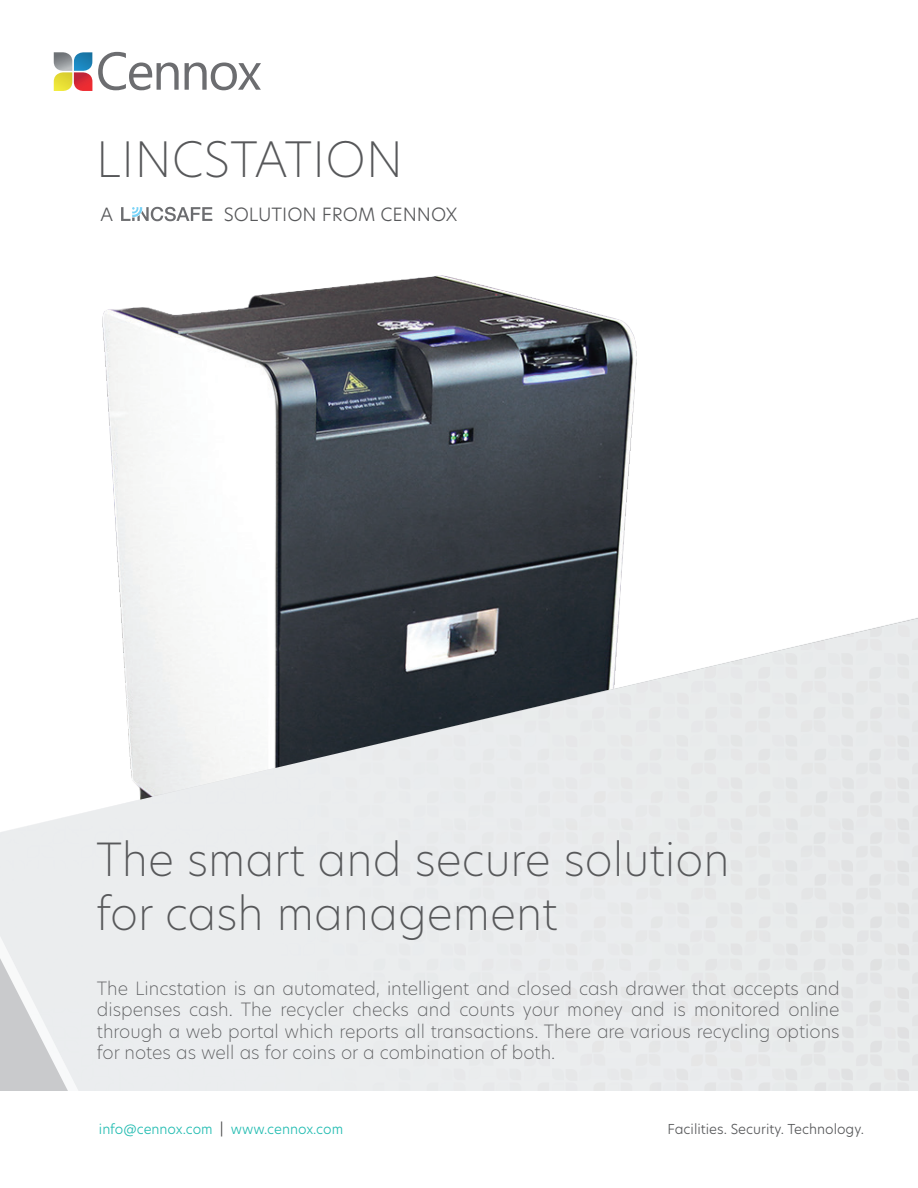
<style>
.page{position:relative;width:918px;height:1188px;background:#fff}
.page>*{position:absolute;margin:0;border:0;box-sizing:border-box;transform-origin:0 0}
.t1{font:200 48px "New Hero";color:#57585a}
.t2{font:200 45px/54px "New Hero";color:#57585a}
.t3{font:200 18px/21.6px "New Hero";color:#57585a;text-align:justify}
.t4{font:300 18px "New Hero";color:#57585a}
.t5{font:300 13.5px "New Hero";color:#57585a}
.t6{font:300 13.5px "New Hero";color:#22bcb1}
.s1{color:#3e3e3f}
</style>
<div class="page">
<img style="left:102px;top:221px;width:535px;height:386px">
<img style="left:0;top:618px;width:918px;height:473px">
<svg style="left:0;top:958px;width:83px;height:133px"></svg>
<svg style="left:98px;top:52px;width:81px;height:38px"></svg>
<svg style="left:185px;top:63px;width:76px;height:27px"></svg>
<svg style="left:54px;top:52px;width:38px;height:39px"></svg>
<svg style="left:121px;top:207px;width:91px;height:14px"></svg>
<h1 class="t1" style="left:96px;top:127px;width:309px">LINCSTATION</h1>
<p class="t4" style="left:100px;top:202px;width:14px">A</p>
<p class="t4" style="left:224px;top:202px;width:235px">SOLUTION FROM CENNOX</p>
<h2 class="t2" style="left:96px;top:831px;width:635px">The smart and secure solution for cash management</h2>
<p class="t3" style="left:97px;top:977px;width:744px">The Lincstation is an automated, intelligent and closed cash drawer that accepts and dispenses cash. The recycler checks and counts your money and is monitored online through a web portal which reports all transactions. There are various recycling options for notes as well as for coins or a combination of both.</p>
<p class="t6" style="left:99px;top:1120px;width:246px">info@cennox.com <span class="s1">|</span> www.cennox.com</p>
<p class="t5" style="left:667px;top:1120px;width:198px">Facilities. Security. Technology.</p>
</div>
